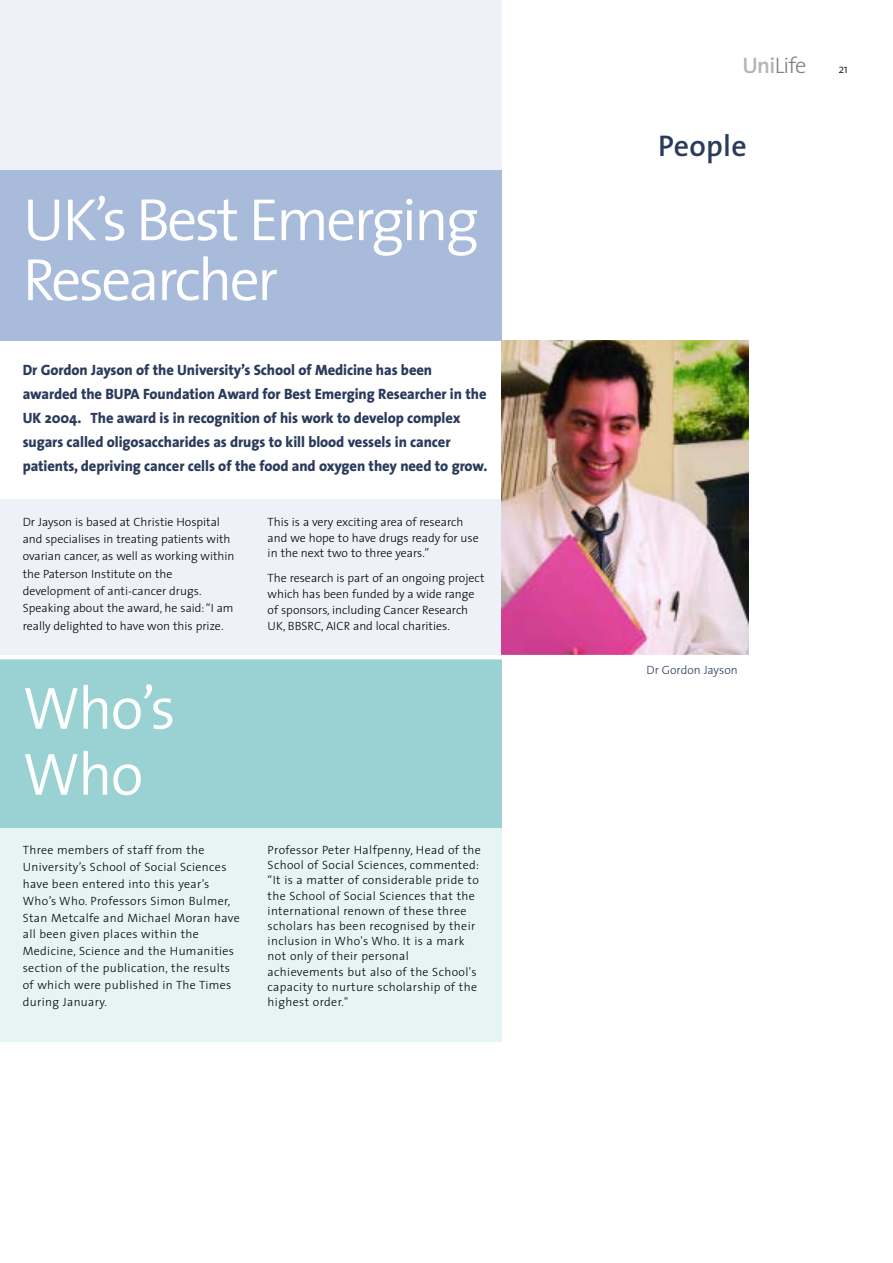
<style>
.page{position:relative;width:893px;height:1263px;background:#fff}
.page>*{position:absolute;margin:0;border:0;box-sizing:border-box;transform-origin:0 0}
.t1{font:300 60px/60px "The Sans";letter-spacing:-.05em;color:#fff}
.t2{font:600 30px "The Sans";letter-spacing:.01em;color:#2a3b5b}
.t3{font:300 22.5px "The Sans";color:#7f8285}
.t4{font:800 15px/24px "The Sans";letter-spacing:-.005em;color:#2a3b5b}
.t5{font:300 12px/15.1px "The Sans";letter-spacing:.03em;color:#000}
.t6{font:300 12px/17.4px "The Sans";color:#000}
.t7{font:300 12px "The Sans";color:#2a3b5b}
.s1{font-weight:600;color:#b2b4b6}
</style>
<div class="page">
<div style="left:0;top:499px;width:502px;height:274px;background:#eef1f8"></div>
<div style="left:0;top:0;width:502px;height:275px;background:#eef1f8"></div>
<div style="left:0;top:170px;width:502px;height:170px;background:#a9bbda"></div>
<img style="left:502px;top:340px;width:246px;height:315px">
<div style="left:0;top:827px;width:502px;height:215px;background:#e6f4f4"></div>
<div style="left:0;top:657px;width:502px;height:170px;background:#9ad2d3"></div>
<hr style="left:0;top:655px;width:893px;height:4px;background:#fff">
<h1 class="t1" style="left:23px;top:197px;width:458px">UK’s Best Emerging<br>Researcher</h1>
<p class="t4" style="left:23px;top:359px;width:466px">Dr Gordon Jayson of the University’s School of Medicine has been awarded the BUPA Foundation Award for Best Emerging Researcher in the UK 2004. The award is in recognition of his work to develop complex sugars called oligosaccharides as drugs to kill blood vessels in cancer patients, depriving cancer cells of the food and oxygen they need to grow.</p>
<p class="t6" style="left:23px;top:514px;width:213px">Dr Jayson is based at Christie Hospital and specialises in treating patients with ovarian cancer, as well as working within the Paterson Institute on the development of anti-cancer drugs.<br>Speaking about the award, he said: “I am really delighted to have won this prize.</p>
<p class="t6" style="left:268px;top:515px;width:213px;line-height:15.9px">This is a very exciting area of research and we hope to have drugs ready for use in the next two to three years.”</p>
<p class="t6" style="left:268px;top:571px;width:218px;line-height:15.9px">The research is part of an ongoing project which has been funded by a wide range of sponsors, including Cancer Research UK, BBSRC, AICR and local charities.</p>
<h1 class="t1" style="left:23px;top:683px;width:154px;line-height:66px">Who’s<br>Who</h1>
<p class="t5" style="left:23px;top:842px;width:218px;line-height:17px">Three members of staff from the University’s School of Social Sciences have been entered into this year’s Who’s Who. Professors Simon Bulmer, Stan Metcalfe and Michael Moran have all been given places within the Medicine, Science and the Humanities section of the publication, the results of which were published in The Times during January.</p>
<p class="t5" style="left:268px;top:843px;width:215px">Professor Peter Halfpenny, Head of the School of Social Sciences, commented: “It is a matter of considerable pride to the School of Social Sciences that the international renown of these three scholars has been recognised by their inclusion in Who's Who. It is a mark not only of their personal achievements but also of the School's capacity to nurture scholarship of the highest order."</p>
<h3 class="t3" style="left:742px;top:56px;width:66px"><span class="s1">Uni</span>Life</h3>
<p class="t5" style="left:838px;top:62px;width:11px">21</p>
<h2 class="t2" style="left:658px;top:134px;width:90px">People</h2>
<p class="t7" style="left:646px;top:665px;width:93px">Dr Gordon Jayson</p>
</div>
